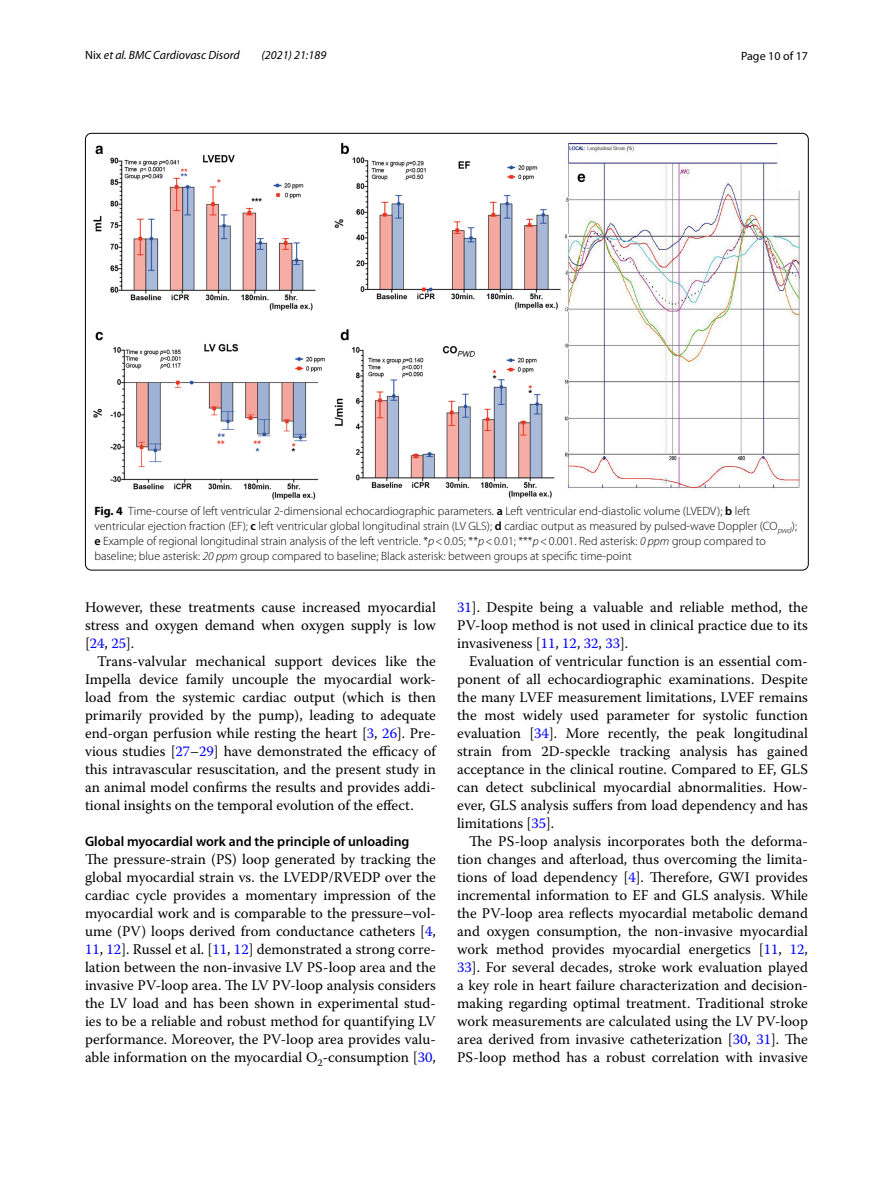
<style>
.page{position:relative;width:893px;height:1187px;background:#fff}
.page>*{position:absolute;margin:0;border:0;box-sizing:border-box;transform-origin:0 0}
.t1{font:14.7px/18px "Warnock Pro";color:#000;text-align:justify}
.t2{font:600 13.8px "Myriad Pro";color:#000}
.t3{font:300 12px/15px "Myriad Pro";color:#000}
.t4{font:italic 12px "Myriad Pro";color:#000}
.t5{font:12px "Myriad Pro";color:#000}
.s1{font-style:normal}
.s2{font-weight:700}
.s3{font-weight:600}
.s4{font-style:italic}
.s5{color:#00f}
</style>
<div class="page">
<img style="left:94px;top:142px;width:706px;height:357px">
<p class="t4" style="left:85px;top:48px;width:156px"><span class="s1">Nix</span> et al. BMC Cardiovasc Disord</p>
<p class="t4" style="left:262px;top:48px;width:66px">(2021) 21:189</p>
<p class="t5" style="left:741px;top:48px;width:68px">Page 10 of 17</p>
<p class="t3" style="left:94px;top:503px;width:704px"><span class="s2">Fig. 4</span> Time-course of left ventricular 2-dimensional echocardiographic parameters. <span class="s3">a</span> Left ventricular end-diastolic volume (LVEDV); <span class="s3">b</span> left ventricular ejection fraction (EF); <span class="s3">c</span> left ventricular global longitudinal strain (LV GLS); <span class="s3">d</span> cardiac output as measured by pulsed-wave Doppler (CO<sub>pwd</sub>); <span class="s3">e</span> Example of regional longitudinal strain analysis of the left ventricle. *<span class="s4">p</span>&lt;0.05; **<span class="s4">p</span>&lt;0.01; ***<span class="s4">p</span>&lt;0.001. Red asterisk: <span class="s4">0 ppm</span> group compared to baseline; blue asterisk: <span class="s4">20 ppm</span> group compared to baseline; Black asterisk: between groups at specific time-point</p>
<p class="t1" style="left:85px;top:597px;width:352px">However, these treatments cause increased myocardial stress and oxygen demand when oxygen supply is low [<span class="s5">24</span>, <span class="s5">25</span>].</p>
<p class="t1" style="left:85px;top:651px;width:352px;text-indent:12px">Trans-valvular mechanical support devices like the Impella device family uncouple the myocardial work&shy;load from the systemic cardiac output (which is then primarily provided by the pump), leading to adequate end-organ perfusion while resting the heart [<span class="s5">3</span>, <span class="s5">26</span>]. Pre&shy;vious studies [<span class="s5">27</span>–<span class="s5">29</span>] have demonstrated the efficacy of this intravascular resuscitation, and the present study in an animal model confirms the results and provides addi&shy;tional insights on the temporal evolution of the effect.</p>
<p class="t2" style="left:85px;top:832px;width:326px">Global myocardial work and the principle of unloading</p>
<p class="t1" style="left:85px;top:849px;width:352px">The pressure-strain (PS) loop generated by tracking the global myocardial strain vs. the LVEDP/RVEDP over the cardiac cycle provides a momentary impression of the myocardial work and is comparable to the pressure–vol&shy;ume (PV) loops derived from conductance catheters [<span class="s5">4</span>, <span class="s5">11</span>, <span class="s5">12</span>]. Russel et al. [<span class="s5">11</span>, <span class="s5">12</span>] demonstrated a strong corre&shy;lation between the non-invasive LV PS-loop area and the invasive PV-loop area. The LV PV-loop analysis considers the LV load and has been shown in experimental stud&shy;ies to be a reliable and robust method for quantifying LV performance. Moreover, the PV-loop area provides valu&shy;able information on the myocardial O<sub>2</sub>-consumption [<span class="s5">30</span>,</p>
<p class="t1" style="left:457px;top:597px;width:352px"><span class="s5">31</span>]. Despite being a valuable and reliable method, the PV-loop method is not used in clinical practice due to its invasiveness [<span class="s5">11</span>, <span class="s5">12</span>, <span class="s5">32</span>, <span class="s5">33</span>].</p>
<p class="t1" style="left:457px;top:651px;width:352px;text-indent:12px">Evaluation of ventricular function is an essential com&shy;ponent of all echocardiographic examinations. Despite the many LVEF measurement limitations, LVEF remains the most widely used parameter for systolic function evaluation [<span class="s5">34</span>]. More recently, the peak longitudinal strain from 2D-speckle tracking analysis has gained acceptance in the clinical routine. Compared to EF, GLS can detect subclinical myocardial abnormalities. How&shy;ever, GLS analysis suffers from load dependency and has limitations [<span class="s5">35</span>].</p>
<p class="t1" style="left:457px;top:831px;width:352px;text-indent:12px">The PS-loop analysis incorporates both the deforma&shy;tion changes and afterload, thus overcoming the limita&shy;tions of load dependency [<span class="s5">4</span>]. Therefore, GWI provides incremental information to EF and GLS analysis. While the PV-loop area reflects myocardial metabolic demand and oxygen consumption, the non-invasive myocardial work method provides myocardial energetics [<span class="s5">11</span>, <span class="s5">12</span>, <span class="s5">33</span>]. For several decades, stroke work evaluation played a key role in heart failure characterization and decision&shy;making regarding optimal treatment. Traditional stroke work measurements are calculated using the LV PV-loop area derived from invasive catheterization [<span class="s5">30</span>, <span class="s5">31</span>]. The PS-loop method has a robust correlation with invasive</p>
</div>
